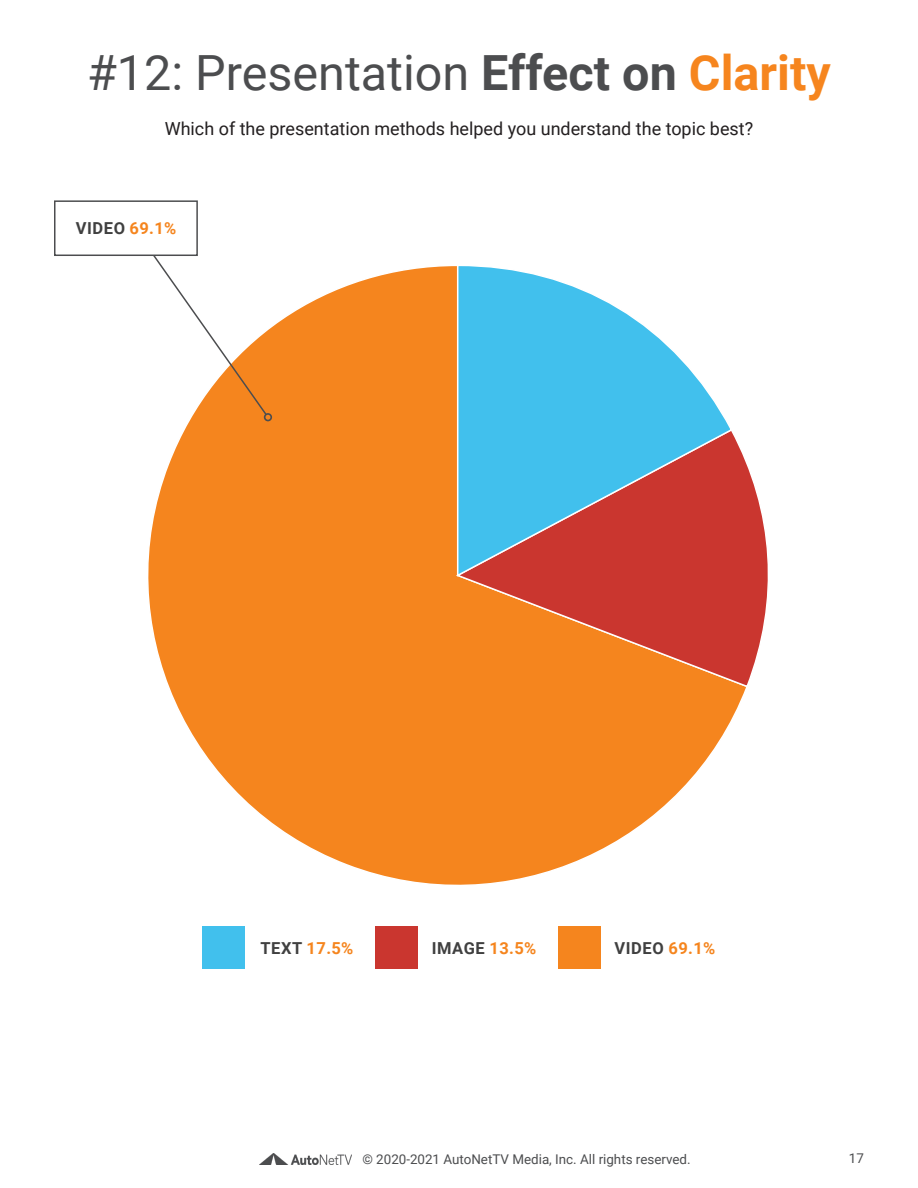
<style>
.page{position:relative;width:918px;height:1188px;background:#fff}
.page>*{position:absolute;margin:0;border:0;box-sizing:border-box;transform-origin:0 0}
.t1{font:48.45px "Roboto";color:#4c4d4f}
.t2{font:18px "Roboto";color:#231f20}
.t3{font:700 16.5px "Roboto";letter-spacing:.035em;color:#404040}
.t4{font:700 16.5px "Roboto";letter-spacing:.035em;color:#f5851e}
.t5{font:13.35px "Roboto";color:#4c4d4f}
.s1{font-weight:700}
.s2{font-weight:700;color:#f6851e}
.s3{color:#f5851e}
.s4{color:#404040}
</style>
<div class="page">
<img style="left:260px;top:1154px;width:92px;height:10px">
<svg style="left:148px;top:266px;width:598px;height:619px"></svg>
<svg style="left:456px;top:428px;width:312px;height:260px;background:#e06739"></svg>
<svg style="left:456px;top:266px;width:277px;height:311px"></svg>
<div style="left:203px;top:926px;width:42px;height:43px;background:#41c0ed"></div>
<div style="left:376px;top:926px;width:42px;height:43px;background:#ca362f"></div>
<div style="left:558px;top:926px;width:43px;height:43px;background:#f5851e"></div>
<svg style="left:148px;top:256px;width:120px;height:161px"></svg>
<div style="left:264px;top:413px;width:8px;height:8px;border:2px solid #4c4d4f;border-radius:50%"></div>
<div style="left:54px;top:200px;width:144px;height:56px;background:#fff;border:2px solid #4c4d4f"></div>
<p class="t1" style="left:87px;top:39px;width:745px">#12: Presentation <span class="s1">Effect on</span> <span class="s2">Clarity</span></p>
<p class="t2" style="left:165px;top:116px;width:590px">Which of the presentation methods helped you understand the topic best?</p>
<p class="t3" style="left:76px;top:217px;width:102px">VIDEO <span class="s3">69.1%</span></p>
<p class="t4" style="left:260px;top:936px;width:94px"><span class="s4">TEXT</span> 17.5%</p>
<p class="t3" style="left:432px;top:936px;width:106px">IMAGE <span class="s3">13.5%</span></p>
<p class="t3" style="left:614px;top:936px;width:102px">VIDEO <span class="s3">69.1%</span></p>
<p class="t5" style="left:362px;top:1150px;width:330px">© 2020-2021 AutoNetTV Media, Inc. All rights reserved.</p>
<p class="t5" style="left:849px;top:1148px;width:17px">17</p>
</div>
